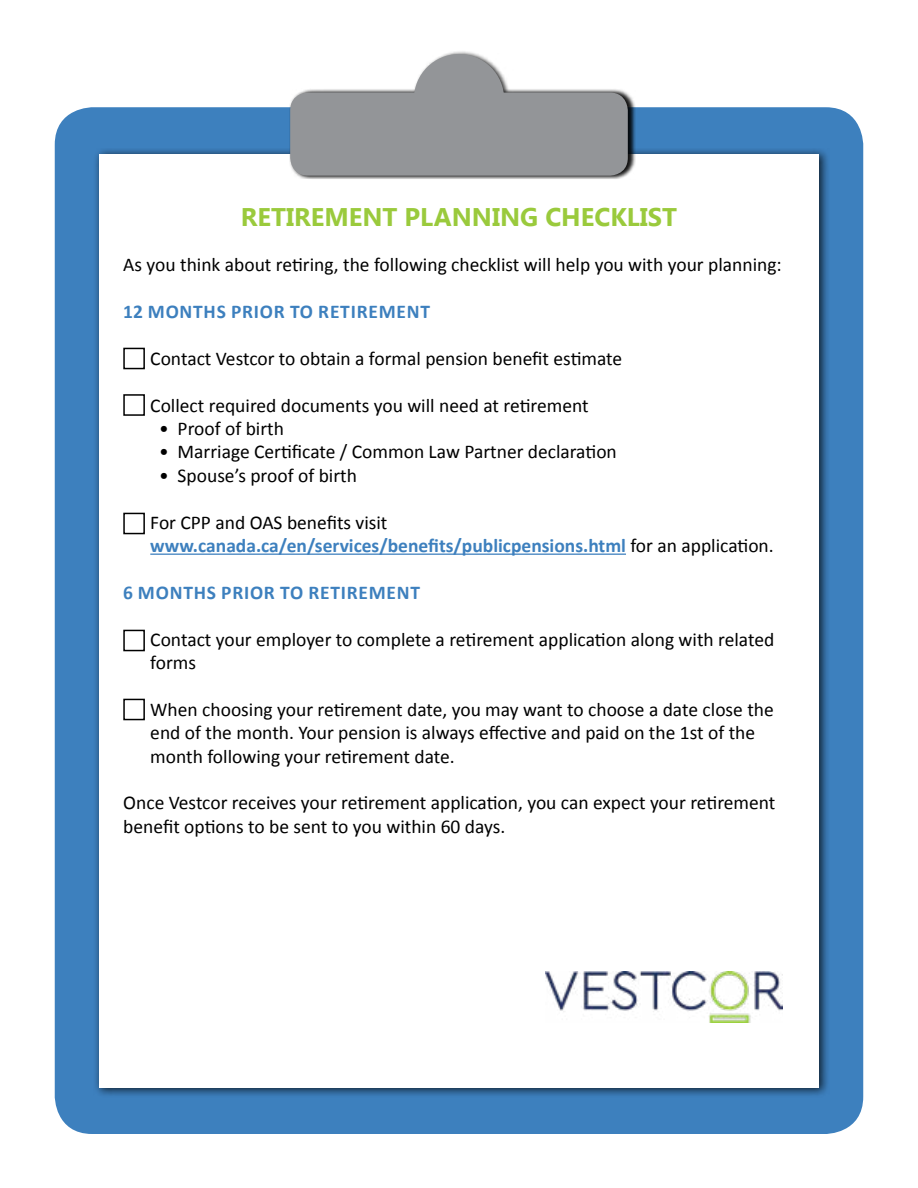
<style>
.page{position:relative;width:918px;height:1188px;background:#fff}
.page>*{position:absolute;margin:0;border:0;box-sizing:border-box;transform-origin:0 0}
.t1{font:700 25.5px "Segoe UI";color:#9aca3c}
.t2{font:19.5px/23.4px "Calibri";color:#000}
.t3{font:700 19.5px/23.4px "Calibri";letter-spacing:.01em;color:#3d80be}
.t4{font:700 19.5px "Calibri";letter-spacing:.04em;color:#3d80be}
.s1{font-weight:400;color:#000}
</style>
<div class="page">
<div style="left:55px;top:107px;width:808px;height:1027px;background:#3d80be;border-radius:38px"></div>
<div style="left:93px;top:148px;width:737px;height:949px;background:#000;opacity:.75"></div>
<div style="left:99px;top:154px;width:720px;height:934px;background:#fff"></div>
<hr style="left:150px;top:554px;width:476px;height:1px;background:#3d80be">
<div style="left:289px;top:50px;width:345px;height:129px;background:#fff"></div>
<div style="left:291px;top:88px;width:345px;height:92px;background:#000;opacity:.75"></div>
<div style="left:290px;top:93px;width:338px;height:83px;background:#939598;border-radius:18px"></div>
<div style="left:414px;top:54px;width:90px;height:90px;background:#939598;border-radius:50%"></div>
<div style="left:123px;top:348px;width:22px;height:21px;border:2px solid #000"></div>
<div style="left:123px;top:394px;width:22px;height:22px;border:2px solid #000"></div>
<div style="left:123px;top:513px;width:22px;height:21px;border:2px solid #000"></div>
<div style="left:123px;top:630px;width:22px;height:21px;border:2px solid #000"></div>
<div style="left:123px;top:699px;width:22px;height:21px;border:2px solid #000"></div>
<img style="left:545px;top:971px;width:237px;height:51px">
<h1 class="t1" style="left:241px;top:199px;width:438px">RETIREMENT PLANNING CHECKLIST</h1>
<p class="t2" style="left:123px;top:253px;width:660px">As you think about retiring, the following checklist will help you with your planning:</p>
<p class="t4" style="left:123px;top:299px;width:308px">12 MONTHS PRIOR TO RETIREMENT</p>
<p class="t2" style="left:150px;top:347px;width:474px">Contact Vestcor to obtain a formal pension benefit estimate</p>
<p class="t2" style="left:150px;top:393px;width:440px">Collect required documents you will need at retirement</p>
<p class="t2" style="left:159px;top:417px;width:126px">• Proof of birth</p>
<p class="t2" style="left:159px;top:440px;width:459px">• Marriage Certificate / Common Law Partner declaration</p>
<p class="t2" style="left:159px;top:464px;width:199px">• Spouse’s proof of birth</p>
<p class="t3" style="left:150px;top:510px;width:625px"><span class="s1">For CPP and OAS benefits visit </span>www.canada.ca/en/services/benefits/publicpensions.html <span class="s1">for an application.</span></p>
<p class="t4" style="left:123px;top:580px;width:298px">6 MONTHS PRIOR TO RETIREMENT</p>
<p class="t2" style="left:150px;top:627px;width:626px">Contact your employer to complete a retirement application along with related forms</p>
<p class="t2" style="left:150px;top:698px;width:625px">When choosing your retirement date, you may want to choose a date close the end of the month. Your pension is always effective and paid on the 1st of the month following your retirement date.</p>
<p class="t2" style="left:123px;top:791px;width:654px">Once Vestcor receives your retirement application, you can expect your retirement benefit options to be sent to you within 60 days.</p>
</div>
